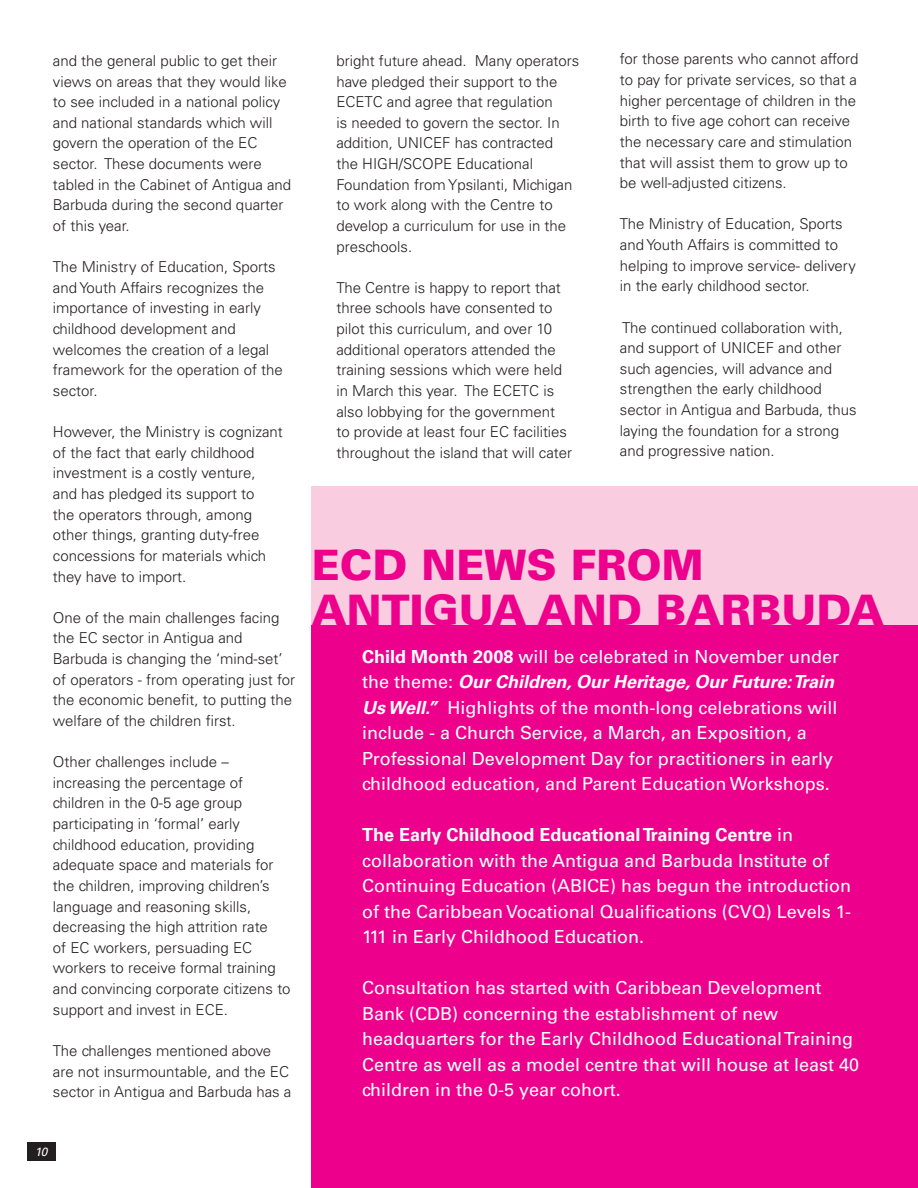
<style>
.page{position:relative;width:918px;height:1188px;background:#fff}
.page>*{position:absolute;margin:0;border:0;box-sizing:border-box;transform-origin:0 0}
.t1{font:900 42px/45px "Univers";color:#ec008c}
.t2{font:18px/25.5px "Univers";color:#fff}
.t3{font:300 15px/20.7px "Univers";color:#231f20}
.t4{font:italic 12px "Univers";color:#fff}
.s1{font-weight:700}
.s2{font-weight:700;font-style:italic}
</style>
<div class="page">
<div style="left:312px;top:501px;width:606px;height:687px;background:#ec008c"></div>
<div style="left:312px;top:486px;width:606px;height:138px;background:#f9cce0"></div>
<div style="left:27px;top:1142px;width:29px;height:19px;background:#231f20"></div>
<p class="t3" style="left:53px;top:50px;width:240px">and the general public to get their views on areas that they would like to see included in a national policy and national standards which will govern the operation of the EC sector. These documents were tabled in the Cabinet of Antigua and<br>Barbuda during the second quarter of this year.</p>
<p class="t3" style="left:53px;top:256px;width:231px">The Ministry of Education, Sports and Youth Affairs recognizes the importance of investing in early childhood development and welcomes the creation of a legal framework for the operation of the sector.</p>
<p class="t3" style="left:53px;top:421px;width:231px">However, the Ministry is cognizant of the fact that early childhood investment is a costly venture, and has pledged its support to<br>the operators through, among other things, granting duty-free concessions for materials which they have to import.</p>
<p class="t3" style="left:53px;top:607px;width:244px">One of the main challenges facing the EC sector in Antigua and Barbuda is changing the ‘mind-set’ of operators - from operating just for the economic benefit, to putting the welfare of the children first.</p>
<p class="t3" style="left:53px;top:751px;width:239px">Other challenges include – increasing the percentage of children in the 0-5 age group participating in ‘formal’ early childhood education, providing adequate space and materials for the children, improving children’s language and reasoning skills, decreasing the high attrition rate<br>of EC workers, persuading EC workers to receive formal training and convincing corporate citizens to support and invest in ECE.</p>
<p class="t3" style="left:53px;top:1040px;width:240px">The challenges mentioned above are not insurmountable, and the EC sector in Antigua and Barbuda has a</p>
<p class="t3" style="left:336px;top:50px;width:244px">bright future ahead. Many operators have pledged their support to the<br>ECETC and agree that regulation<br>is needed to govern the sector. In addition, UNICEF has contracted<br>the HIGH/SCOPE Educational<br>Foundation from Ypsilanti, Michigan to work along with the Centre to develop a curriculum for use in the preschools.</p>
<p class="t3" style="left:336px;top:277px;width:237px">The Centre is happy to report that three schools have consented to pilot this curriculum, and over 10 additional operators attended the training sessions which were held in March this year. The ECETC is also lobbying for the government to provide at least four EC facilities throughout the island that will cater</p>
<p class="t3" style="left:620px;top:49px;width:240px">for those parents who cannot afford to pay for private services, so that a higher percentage of children in the birth to five age cohort can receive the necessary care and stimulation that will assist them to grow up to be well-adjusted citizens.</p>
<p class="t3" style="left:620px;top:214px;width:238px">The Ministry of Education, Sports and Youth Affairs is committed to helping to improve service- delivery in the early childhood sector.</p>
<p class="t3" style="left:620px;top:317px;width:238px">The continued collaboration with, and support of UNICEF and other such agencies, will advance and strengthen the early childhood sector in Antigua and Barbuda, thus laying the foundation for a strong and progressive nation.</p>
<h1 class="t1" style="left:312px;top:542px;width:573px">ECD NEWS FROM<br>ANTIGUA AND BARBUDA</h1>
<p class="t2" style="left:362px;top:644px;width:479px"><span class="s1">Child Month 2008</span> will be celebrated in November under the theme: <span class="s2">Our Children, Our Heritage, Our Future: Train Us Well.”</span> Highlights of the month-long celebrations will include - a Church Service, a March, an Exposition, a Professional Development Day for practitioners in early childhood education, and Parent Education Workshops.</p>
<p class="t2" style="left:362px;top:822px;width:491px"><span class="s1">The Early Childhood Educational Training Centre</span> in collaboration with the Antigua and Barbuda Institute of Continuing Education (ABICE) has begun the introduction of the Caribbean Vocational Qualifications (CVQ) Levels 1- 111 in Early Childhood Education.</p>
<p class="t2" style="left:362px;top:975px;width:499px">Consultation has started with Caribbean Development Bank (CDB) concerning the establishment of new headquarters for the Early Childhood Educational Training Centre as well as a model centre that will house at least 40 children in the 0-5 year cohort.</p>
<p class="t4" style="left:35px;top:1145px;width:14px">10</p>
</div>
